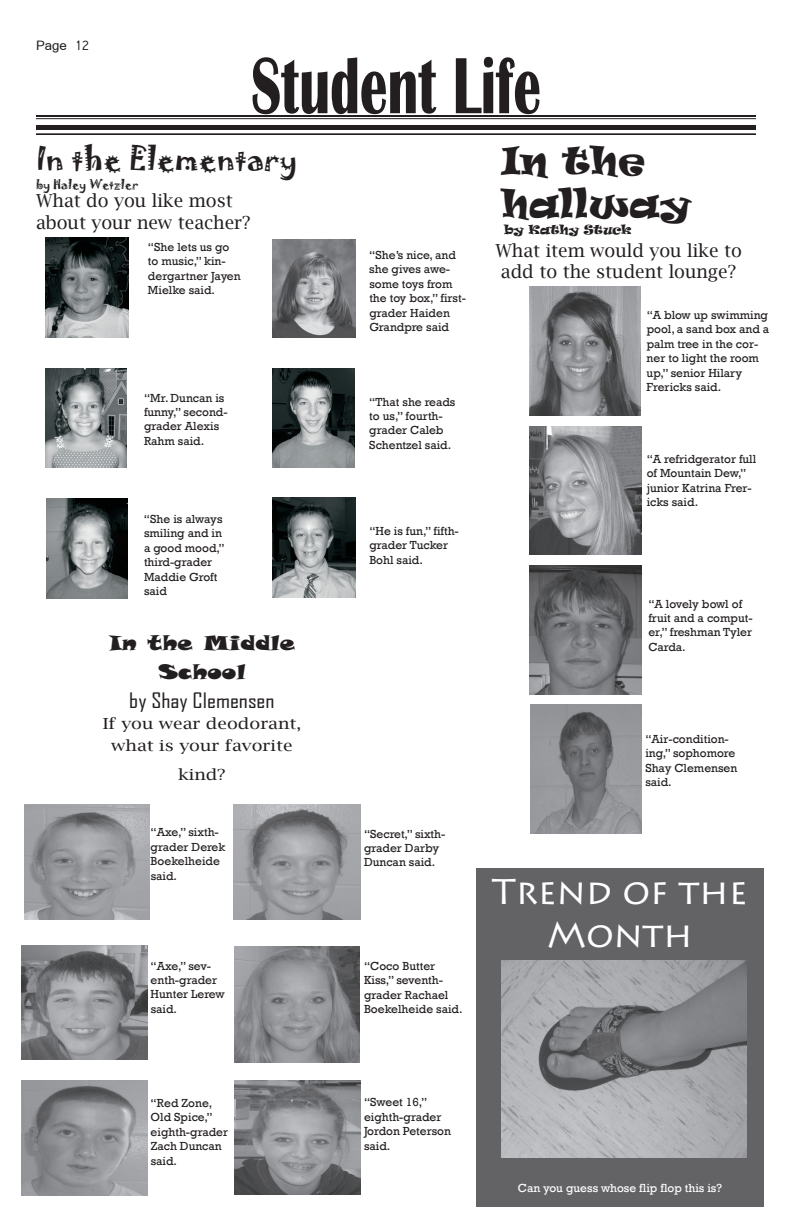
<style>
.page{position:relative;width:792px;height:1224px;background:#fff}
.page>*{position:absolute;margin:0;border:0;box-sizing:border-box;transform-origin:0 0}
.t1{font:700 82.5px "Britannic";color:#231f20;scale:.67 1}
.t2{font:36px/43.2px "Lithos Pro";color:#fff;text-align:center}
.t3{font:36px/43.2px "Ravie";color:#231f20}
.t4{font:30px "Jokerman";color:#231f20}
.t5{font:20.4px/28.8px "Snap ITC";color:#231f20;text-align:center;scale:1.18 1}
.t6{font:20.4px "Agency FB";color:#231f20;scale:1.18 1}
.t7{font:20px "Vrinda";color:#231f20}
.t8{font:18px/21.6px "Lucida Bright";color:#231f20;text-align:center}
.t9{font:15.3px/21.6px "Lucida Bright";color:#231f20;text-align:center;scale:1.18 1}
.t10{font:12px/14.4px "Rockwell";color:#231f20}
.t11{font:12px "Rockwell";color:#fff}
.t12{font:12px "Jokerman";color:#231f20}
.t13{font:12px "Ravie";color:#231f20}
</style>
<div class="page">
<hr style="left:36px;top:115px;width:720px;height:2px;background:#231f20">
<hr style="left:36px;top:118px;width:720px;height:1px;background:#231f20">
<div style="left:36px;top:125px;width:720px;height:5px;background:#231f20"></div>
<hr style="left:36px;top:133px;width:720px;height:2px;background:#231f20">
<img style="left:529px;top:287px;width:112px;height:129px">
<img style="left:529px;top:565px;width:112px;height:130px">
<img style="left:531px;top:704px;width:110px;height:129px">
<img style="left:529px;top:427px;width:112px;height:128px">
<img style="left:235px;top:947px;width:125px;height:116px">
<img style="left:21px;top:1080px;width:127px;height:116px">
<img style="left:24px;top:804px;width:125px;height:116px">
<img style="left:234px;top:804px;width:126px;height:116px">
<img style="left:21px;top:945px;width:127px;height:115px">
<img style="left:235px;top:1080px;width:125px;height:115px">
<div style="left:476px;top:868px;width:288px;height:339px;background:#636366"></div>
<img style="left:501px;top:960px;width:246px;height:197px">
<img style="left:45px;top:237px;width:84px;height:101px">
<img style="left:272px;top:368px;width:83px;height:100px">
<img style="left:45px;top:368px;width:82px;height:100px">
<img style="left:273px;top:497px;width:82px;height:100px">
<img style="left:272px;top:239px;width:84px;height:99px">
<img style="left:47px;top:499px;width:81px;height:100px">
<h3 class="t7" style="left:36px;top:36px;width:55px">Page 12</h3>
<h1 class="t1" style="left:251px;top:39px;width:434px">Student Life</h1>
<h3 class="t4" style="left:36px;top:137px;width:263px">In the Elementary</h3>
<p class="t12" style="left:36px;top:176px;width:104px">by Haley Wetzler</p>
<h3 class="t8" style="left:36px;top:190px;width:216px;text-align:left">What do you like most about your new teacher?</h3>
<p class="t10" style="left:148px;top:240px;width:94px">“She lets us go to music,” kin&shy;dergartner Jayen<br>Mielke said.</p>
<p class="t10" style="left:144px;top:391px;width:85px">“Mr. Duncan is funny,” second&shy;grader Alexis<br>Rahm said.</p>
<p class="t10" style="left:144px;top:512px;width:82px">“She is always smiling and in a good mood,” third-grader<br>Maddie Groft said</p>
<h3 class="t5" style="left:109px;top:628px;width:159px">In the Middle<br>School</h3>
<h3 class="t6" style="left:129px;top:688px;width:125px">by Shay Clemensen</h3>
<p class="t9" style="left:103px;top:713px;width:170px">If you wear deodorant, what is your favorite</p>
<p class="t9" style="left:178px;top:764px;width:42px">kind?</p>
<p class="t10" style="left:151px;top:825px;width:76px">“Axe,” sixth&shy;grader Derek<br>Boekelheide said.</p>
<p class="t10" style="left:151px;top:959px;width:76px">“Axe,” sev&shy;enth-grader<br>Hunter Lerew said.</p>
<p class="t10" style="left:151px;top:1096px;width:79px">“Red Zone,<br>Old Spice,” eighth-grader<br>Zach Duncan said.</p>
<p class="t10" style="left:369px;top:248px;width:98px">“She’s nice, and she gives awe&shy;some toys from the toy box,” first&shy;grader Haiden<br>Grandpre said</p>
<p class="t10" style="left:369px;top:395px;width:88px">“That she reads to us,” fourth&shy;grader Caleb<br>Schentzel said.</p>
<p class="t10" style="left:369px;top:524px;width:91px">“He is fun,” fifth&shy;grader Tucker<br>Bohl said.</p>
<h2 class="t3" style="left:501px;top:139px;width:191px">In the hallway</h2>
<h3 class="t8" style="left:495px;top:240px;width:248px">What item would you like to add to the student lounge?</h3>
<p class="t13" style="left:504px;top:221px;width:129px">by Kathy Stuck</p>
<p class="t10" style="left:647px;top:308px;width:124px">“A blow up swimming pool, a sand box and a palm tree in the cor&shy;ner to light the room up,” senior Hilary<br>Frericks said.</p>
<p class="t10" style="left:647px;top:452px;width:111px">“A refridgerator full of Mountain Dew,” junior Katrina Frer&shy;icks said.</p>
<p class="t10" style="left:648px;top:597px;width:106px">“A lovely bowl of fruit and a comput&shy;er,” freshman Tyler<br>Carda.</p>
<p class="t10" style="left:364px;top:827px;width:83px">“Secret,” sixth&shy;grader Darby<br>Duncan said.</p>
<p class="t10" style="left:364px;top:959px;width:100px">“Coco Butter<br>Kiss,” seventh&shy;grader Rachael<br>Boekelheide said.</p>
<p class="t10" style="left:645px;top:732px;width:94px">“Air-condition&shy;ing,” sophomore<br>Shay Clemensen said.</p>
<h2 class="t2" style="left:492px;top:871px;width:257px">Trend of the<br>Month</h2>
<p class="t10" style="left:364px;top:1095px;width:89px">“Sweet 16,” eighth-grader<br>Jordon Peterson said.</p>
<p class="t11" style="left:518px;top:1181px;width:206px">Can you guess whose flip flop this is?</p>
</div>
